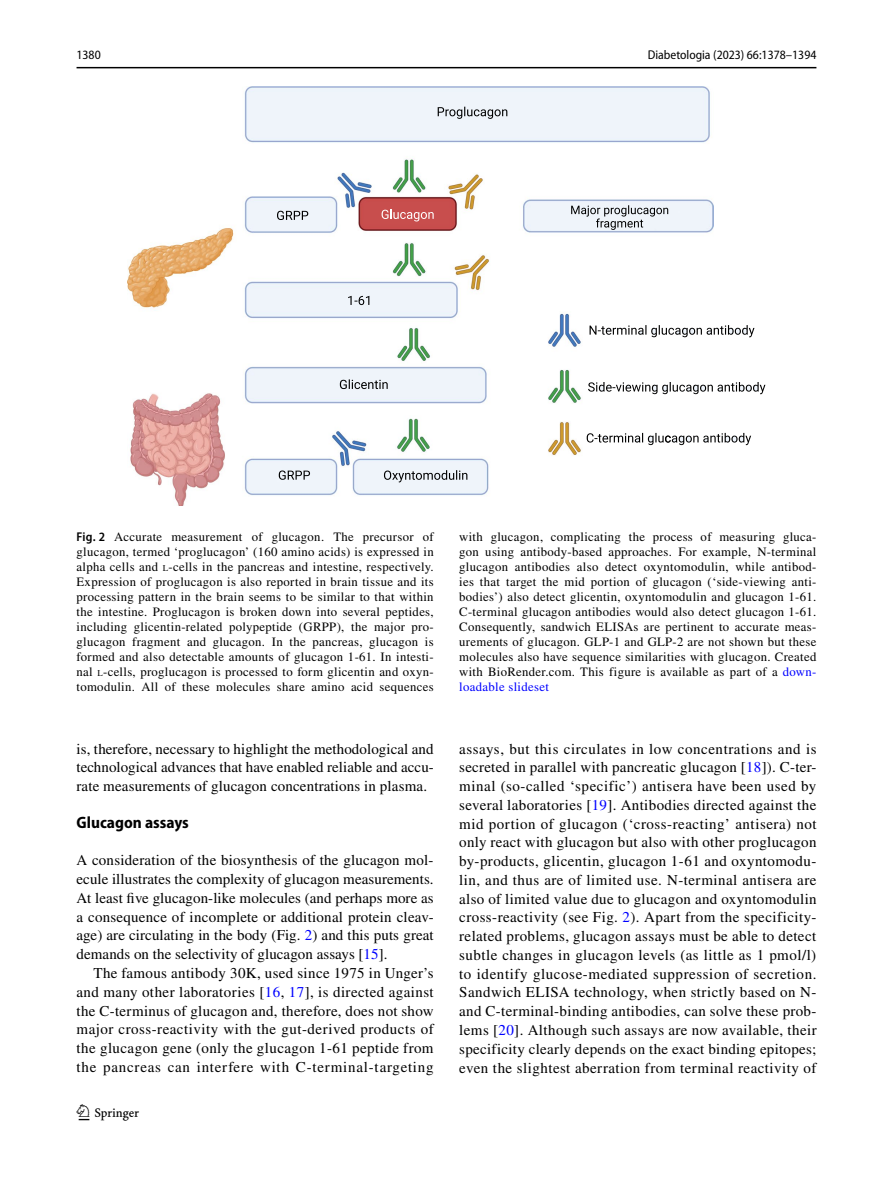
<style>
.page{position:relative;width:893px;height:1187px;background:#fff}
.page>*{position:absolute;margin:0;border:0;box-sizing:border-box;transform-origin:0 0}
.t1{font:22.5px "Springnew Regular 3";color:#000}
.t2{font:700 semi-condensed 16.5px "Myriad Pro";color:#000}
.t3{font:15px/18.8px "STIX";letter-spacing:.015em;color:#000;text-align:justify}
.t4{font:12.75px/15px "STIX";letter-spacing:.025em;color:#000;text-align:justify}
.t5{font:semi-condensed 12.75px "Myriad Pro";color:#000}
.s1{font-family:"Myriad Pro";font-weight:600;font-stretch:semi-condensed}
.s2{font-size:8.85px}
.s3{color:#00f}
</style>
<div class="page">
<hr style="left:77px;top:67px;width:739px;height:1px;background:#000">
<img style="left:128px;top:87px;width:582px;height:419px">
<svg style="left:277px;top:107px;width:488px;height:375px"></svg>
<svg style="left:287px;top:209px;width:470px;height:270px"></svg>
<svg style="left:665px;top:435px;width:6px;height:7px"></svg>
<svg style="left:382px;top:209px;width:52px;height:12px"></svg>
<p class="t5" style="left:77px;top:48px;width:26px">1380</p>
<p class="t5" style="left:648px;top:48px;width:170px">Diabetologia (2023) 66:1378–1394</p>
<p class="t4" style="left:77px;top:530px;width:359px"><span class="s1">Fig. 2</span> Accurate measurement of glucagon. The precursor of glucagon, termed ‘proglucagon’ (160 amino acids) is expressed in alpha cells and <span class="s2">l</span>-cells in the pancreas and intestine, respectively.<br>Expression of proglucagon is also reported in brain tissue and its processing pattern in the brain seems to be similar to that within the intestine. Proglucagon is broken down into several peptides, including glicentin-related polypeptide (GRPP), the major pro&shy;glucagon fragment and glucagon. In the pancreas, glucagon is formed and also detectable amounts of glucagon 1-61. In intesti&shy;nal <span class="s2">l</span>-cells, proglucagon is processed to form glicentin and oxyn&shy;tomodulin. All of these molecules share amino acid sequences</p>
<p class="t4" style="left:459px;top:530px;width:359px">with glucagon, complicating the process of measuring gluca&shy;gon using antibody-based approaches. For example, N-terminal glucagon antibodies also detect oxyntomodulin, while antibod&shy;ies that target the mid portion of glucagon (‘side-viewing anti&shy;bodies’) also detect glicentin, oxyntomodulin and glucagon 1-61.<br>C-terminal glucagon antibodies would also detect glucagon 1-61.<br>Consequently, sandwich ELISAs are pertinent to accurate meas&shy;urements of glucagon. GLP-1 and GLP-2 are not shown but these molecules also have sequence similarities with glucagon. Created with BioRender.com. This figure is available as part of a <span class="s3">down&shy;loadable slideset</span></p>
<p class="t3" style="left:77px;top:740px;width:359px">is, therefore, necessary to highlight the methodological and technological advances that have enabled reliable and accu&shy;rate measurements of glucagon concentrations in plasma.</p>
<p class="t2" style="left:77px;top:813px;width:114px">Glucagon assays</p>
<p class="t3" style="left:77px;top:852px;width:359px">A consideration of the biosynthesis of the glucagon mol&shy;ecule illustrates the complexity of glucagon measurements.<br>At least five glucagon-like molecules (and perhaps more as a consequence of incomplete or additional protein cleav&shy;age) are circulating in the body (Fig. <span class="s3">2</span>) and this puts great demands on the selectivity of glucagon assays [<span class="s3">15</span>].</p>
<p class="t3" style="left:77px;top:964px;width:359px;text-indent:17px">The famous antibody 30K, used since 1975 in Unger’s and many other laboratories [<span class="s3">16</span>, <span class="s3">17</span>], is directed against the C-terminus of glucagon and, therefore, does not show major cross-reactivity with the gut-derived products of the glucagon gene (only the glucagon 1-61 peptide from the pancreas can interfere with C-terminal-targeting</p>
<h1 class="t1" style="left:79px;top:1104px;width:62px">1 3</h1>
<p class="t3" style="left:459px;top:740px;width:359px">assays, but this circulates in low concentrations and is secreted in parallel with pancreatic glucagon [<span class="s3">18</span>]). C-ter&shy;minal (so-called ‘specific’) antisera have been used by several laboratories [<span class="s3">19</span>]. Antibodies directed against the mid portion of glucagon (‘cross-reacting’ antisera) not only react with glucagon but also with other proglucagon by-products, glicentin, glucagon 1-61 and oxyntomodu&shy;lin, and thus are of limited use. N-terminal antisera are also of limited value due to glucagon and oxyntomodulin cross-reactivity (see Fig. <span class="s3">2</span>). Apart from the specificity&shy;related problems, glucagon assays must be able to detect subtle changes in glucagon levels (as little as 1 pmol/l) to identify glucose-mediated suppression of secretion.<br>Sandwich ELISA technology, when strictly based on N&shy;and C-terminal-binding antibodies, can solve these prob&shy;lems [<span class="s3">20</span>]. Although such assays are now available, their specificity clearly depends on the exact binding epitopes; even the slightest aberration from terminal reactivity of</p>
</div>
